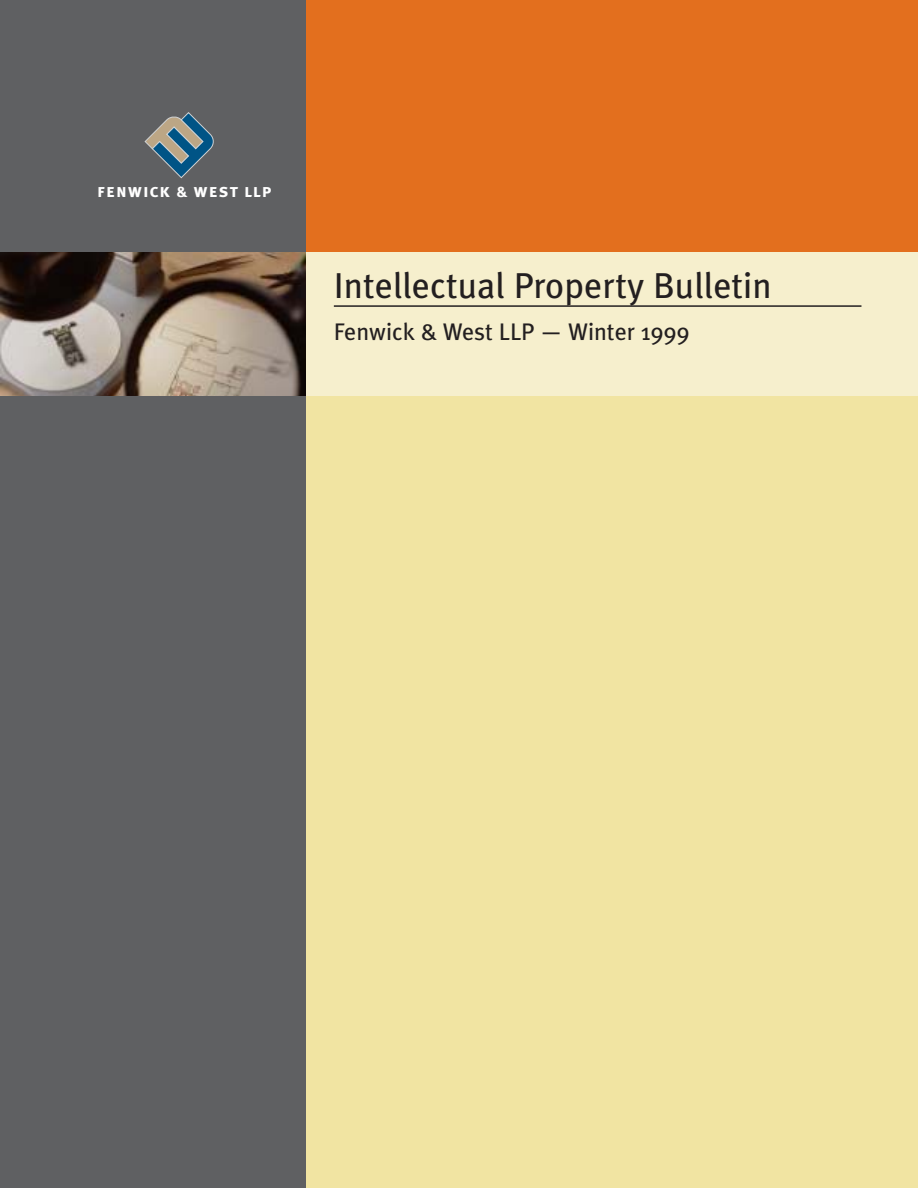
<style>
.page{position:relative;width:918px;height:1188px;background:#fff}
.page>*{position:absolute;margin:0;border:0;box-sizing:border-box;transform-origin:0 0}
.t1{font:36px "Meta Plus";color:#231f20}
.t2{font:24px "Meta Plus";color:#231f20}
.t3{font:18.45px "Meta Plus Bold Caps";letter-spacing:.05em;color:#fff}
.s1{font-size:15.6px}
</style>
<div class="page">
<div style="left:0;top:54px;width:306px;height:1134px;background:#5f6062"></div>
<div style="left:0;top:0;width:306px;height:198px;background:#5f6062"></div>
<div style="left:306px;top:0;width:612px;height:252px;background:#e36f1e"></div>
<img style="left:1px;top:252px;width:305px;height:144px">
<div style="left:306px;top:252px;width:612px;height:144px;background:#f6efcd"></div>
<div style="left:306px;top:396px;width:612px;height:792px;background:#f1e4a2"></div>
<svg style="left:144px;top:112px;width:70px;height:67px"></svg>
<hr style="left:334px;top:305px;width:527px;height:2px;background:#231f20">
<p class="t3" style="left:97px;top:180px;width:176px">fenwick <span class="s1">&amp;</span> west llp</p>
<p class="t1" style="left:334px;top:273px;width:439px">Intellectual Property Bulletin</p>
<p class="t2" style="left:334px;top:323px;width:357px">Fenwick &amp; West LLP — Winter 1999</p>
</div>
